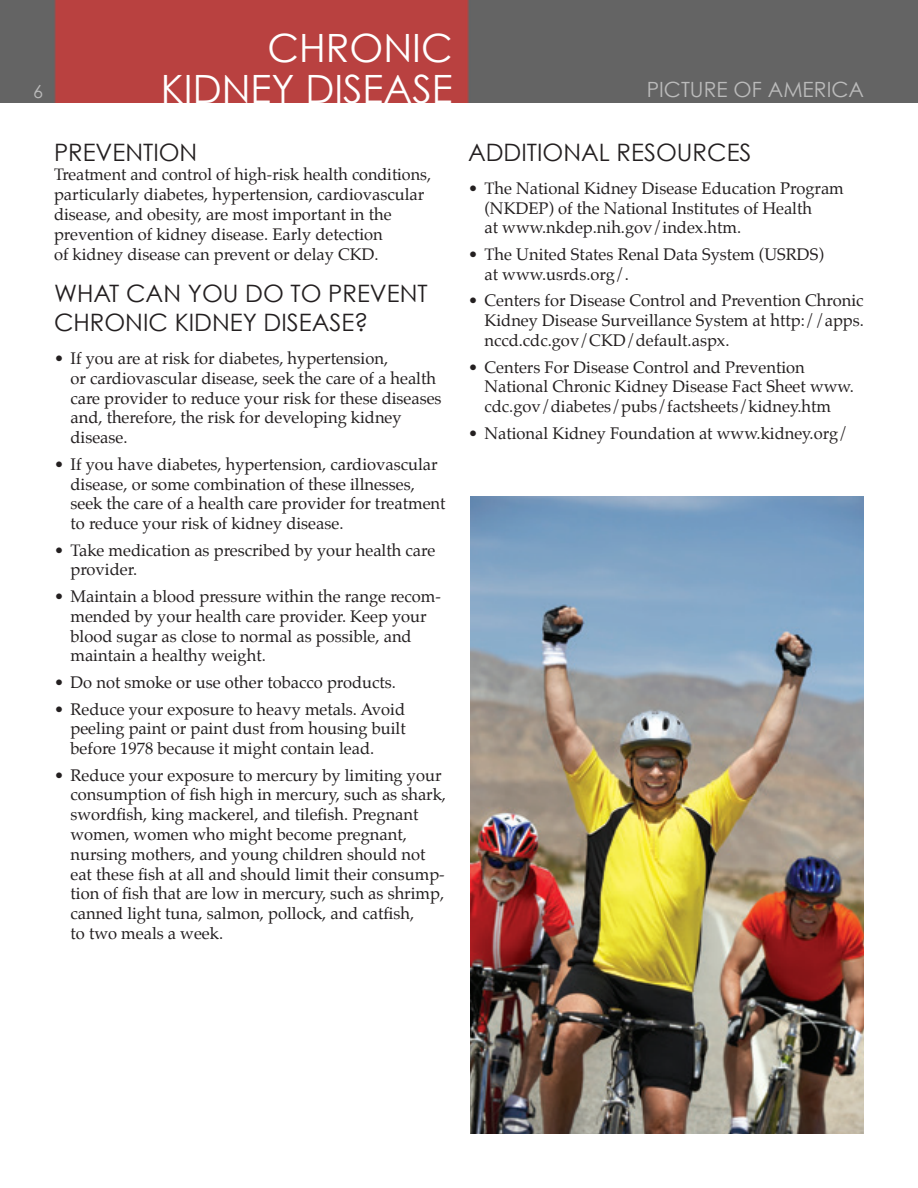
<style>
.page{position:relative;width:918px;height:1188px;background:#fff}
.page>*{position:absolute;margin:0;border:0;box-sizing:border-box;transform-origin:0 0}
.t1{font:39px "Century Gothic";color:#fff}
.TITLE_2{font:24px/28.8px "Century Gothic";color:#231f20}
.Paragraph_1{font:24px "Century Gothic";color:#231f20}
.t2{font:21px "Century Gothic";color:#bbb}
.t3{font:18px "Century Gothic";color:#bbb}
.Paragraph_1-2{font:16.5px/19.8px "Palatino";color:#231f20}
</style>
<div class="page">
<img style="left:0;top:0;width:918px;height:103px">
<img style="left:471px;top:497px;width:393px;height:637px">
<h1 class="t1" style="left:267px;top:24px;width:187px">CHRONIC</h1>
<p class="t3" style="left:33px;top:80px;width:11px">6</p>
<h1 class="t1" style="left:161px;top:65px;width:293px">KIDNEY DISEASE</h1>
<p class="t2" style="left:647px;top:76px;width:219px">PICTURE OF AMERICA</p>
<p class="Paragraph_1" style="left:54px;top:137px;width:145px">PREVENTION</p>
<p class="Paragraph_1-2" style="left:54px;top:165px;width:379px">Treatment and control of high-risk health conditions, particularly diabetes, hypertension, cardiovascular disease, and obesity, are most important in the prevention of kidney disease. Early detection<br>of kidney disease can prevent or delay CKD.</p>
<p class="TITLE_2" style="left:54px;top:278px;width:375px">WHAT CAN YOU DO TO PREVENT<br>CHRONIC KIDNEY DISEASE?</p>
<p class="Paragraph_1-2" style="left:70px;top:348px;width:373px;text-indent:-16px">• If you are at risk for diabetes, hypertension,<br>or cardiovascular disease, seek the care of a health care provider to reduce your risk for these diseases and, therefore, the risk for developing kidney disease.</p>
<p class="Paragraph_1-2" style="left:70px;top:454px;width:377px;text-indent:-16px">• If you have diabetes, hypertension, cardiovascular disease, or some combination of these illnesses, seek the care of a health care provider for treatment to reduce your risk of kidney disease.</p>
<p class="Paragraph_1-2" style="left:70px;top:540px;width:366px;text-indent:-16px">• Take medication as prescribed by your health care provider.</p>
<p class="Paragraph_1-2" style="left:70px;top:586px;width:372px;text-indent:-16px">• Maintain a blood pressure within the range recom&shy;mended by your health care provider. Keep your blood sugar as close to normal as possible, and maintain a healthy weight.</p>
<p class="Paragraph_1-2" style="left:54px;top:672px;width:344px">• Do not smoke or use other tobacco products.</p>
<p class="Paragraph_1-2" style="left:70px;top:699px;width:337px;text-align:justify;text-indent:-16px">• Reduce your exposure to heavy metals. Avoid peeling paint or paint dust from housing built before 1978 because it might contain lead.</p>
<p class="Paragraph_1-2" style="left:70px;top:765px;width:377px;text-indent:-16px">• Reduce your exposure to mercury by limiting your consumption of fish high in mercury, such as shark, swordfish, king mackerel, and tilefish. Pregnant women, women who might become pregnant, nursing mothers, and young children should not eat these fish at all and should limit their consump&shy;tion of fish that are low in mercury, such as shrimp, canned light tuna, salmon, pollock, and catfish,<br>to two meals a week.</p>
<p class="TITLE_2" style="left:468px;top:137px;width:285px">ADDITIONAL RESOURCES</p>
<p class="Paragraph_1-2" style="left:484px;top:178px;width:361px;text-indent:-16px">• The National Kidney Disease Education Program (NKDEP) of the National Institutes of Health<br>at www.nkdep.nih.gov/index.htm.</p>
<p class="Paragraph_1-2" style="left:484px;top:244px;width:341px;text-indent:-16px">• The United States Renal Data System (USRDS) at www.usrds.org/.</p>
<p class="Paragraph_1-2" style="left:484px;top:291px;width:381px;text-align:justify;text-indent:-16px">• Centers for Disease Control and Prevention Chronic Kidney Disease Surveillance System at http://apps. nccd.cdc.gov/CKD/default.aspx.</p>
<p class="Paragraph_1-2" style="left:484px;top:357px;width:371px;text-indent:-16px">• Centers For Disease Control and Prevention<br>National Chronic Kidney Disease Fact Sheet www. cdc.gov/diabetes/pubs/factsheets/kidney.htm</p>
<p class="Paragraph_1-2" style="left:468px;top:423px;width:382px">• National Kidney Foundation at www.kidney.org/</p>
</div>
